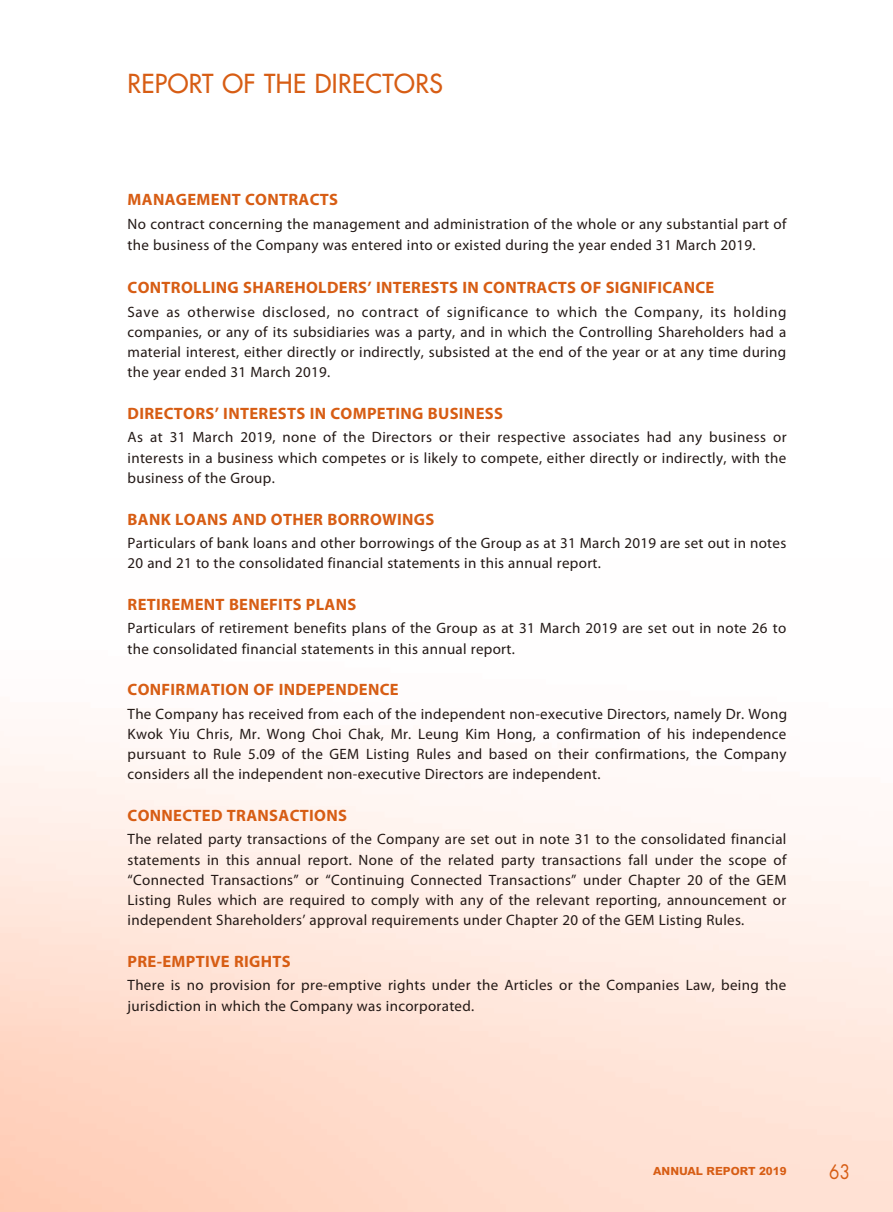
<style>
.page{position:relative;width:893px;height:1212px;background:#fff}
.page>*{position:absolute;margin:0;border:0;box-sizing:border-box;transform-origin:0 0}
.t1{font:500 25.5px "Futura Std";letter-spacing:.015em;color:#d75d14}
.t2{font:19.5px "Futura Std";color:#d75d14;scale:.86 1}
.t3{font:700 16.5px "Myriad Pro";letter-spacing:.02em;color:#d75d14}
.t4{font:15px/20.2px "Myriad Pro";letter-spacing:.02em;color:#231916}
.t5{font:800 11.25px "Arial MT Std";color:#d75d14}
</style>
<div class="page">
<h1 class="t1" style="left:128px;top:68px;width:317px">REPORT OF THE DIRECTORS</h1>
<p class="t3" style="left:128px;top:189px;width:212px">MANAGEMENT CONTRACTS</p>
<p class="t4" style="left:128px;top:213px;width:660px;line-height:21px">No contract concerning the management and administration of the whole or any substantial part of the business of the Company was entered into or existed during the year ended 31 March 2019.</p>
<p class="t3" style="left:128px;top:277px;width:588px">CONTROLLING SHAREHOLDERS’ INTERESTS IN CONTRACTS OF SIGNIFICANCE</p>
<p class="t4" style="left:128px;top:301px;width:660px;text-align:justify">Save as otherwise disclosed, no contract of significance to which the Company, its holding companies, or any of its subsidiaries was a party, and in which the Controlling Shareholders had a material interest, either directly or indirectly, subsisted at the end of the year or at any time during the year ended 31 March 2019.</p>
<p class="t3" style="left:128px;top:403px;width:377px">DIRECTORS’ INTERESTS IN COMPETING BUSINESS</p>
<p class="t4" style="left:128px;top:427px;width:661px;text-align:justify">As at 31 March 2019, none of the Directors or their respective associates had any business or interests in a business which competes or is likely to compete, either directly or indirectly, with the business of the Group.</p>
<p class="t3" style="left:128px;top:508px;width:308px">BANK LOANS AND OTHER BORROWINGS</p>
<p class="t4" style="left:128px;top:533px;width:660px">Particulars of bank loans and other borrowings of the Group as at 31 March 2019 are set out in notes<br>20 and 21 to the consolidated financial statements in this annual report.</p>
<p class="t3" style="left:128px;top:594px;width:230px">RETIREMENT BENEFITS PLANS</p>
<p class="t4" style="left:128px;top:618px;width:660px">Particulars of retirement benefits plans of the Group as at 31 March 2019 are set out in note 26 to the consolidated financial statements in this annual report.</p>
<p class="t3" style="left:128px;top:679px;width:273px">CONFIRMATION OF INDEPENDENCE</p>
<p class="t4" style="left:128px;top:703px;width:661px;text-align:justify">The Company has received from each of the independent non-executive Directors, namely Dr. Wong Kwok Yiu Chris, Mr. Wong Choi Chak, Mr. Leung Kim Hong, a confirmation of his independence pursuant to Rule 5.09 of the GEM Listing Rules and based on their confirmations, the Company considers all the independent non-executive Directors are independent.</p>
<p class="t3" style="left:128px;top:805px;width:221px">CONNECTED TRANSACTIONS</p>
<p class="t4" style="left:128px;top:829px;width:660px;text-align:justify">The related party transactions of the Company are set out in note 31 to the consolidated financial statements in this annual report. None of the related party transactions fall under the scope of “Connected Transactions” or “Continuing Connected Transactions” under Chapter 20 of the GEM Listing Rules which are required to comply with any of the relevant reporting, announcement or independent Shareholders’ approval requirements under Chapter 20 of the GEM Listing Rules.</p>
<p class="t3" style="left:128px;top:951px;width:165px">PRE-EMPTIVE RIGHTS</p>
<p class="t4" style="left:128px;top:975px;width:660px">There is no provision for pre-emptive rights under the Articles or the Companies Law, being the jurisdiction in which the Company was incorporated.</p>
<p class="t5" style="left:653px;top:1164px;width:135px">ANNUAL REPORT 2019</p>
<h2 class="t2" style="left:829px;top:1159px;width:26px">63</h2>
</div>
